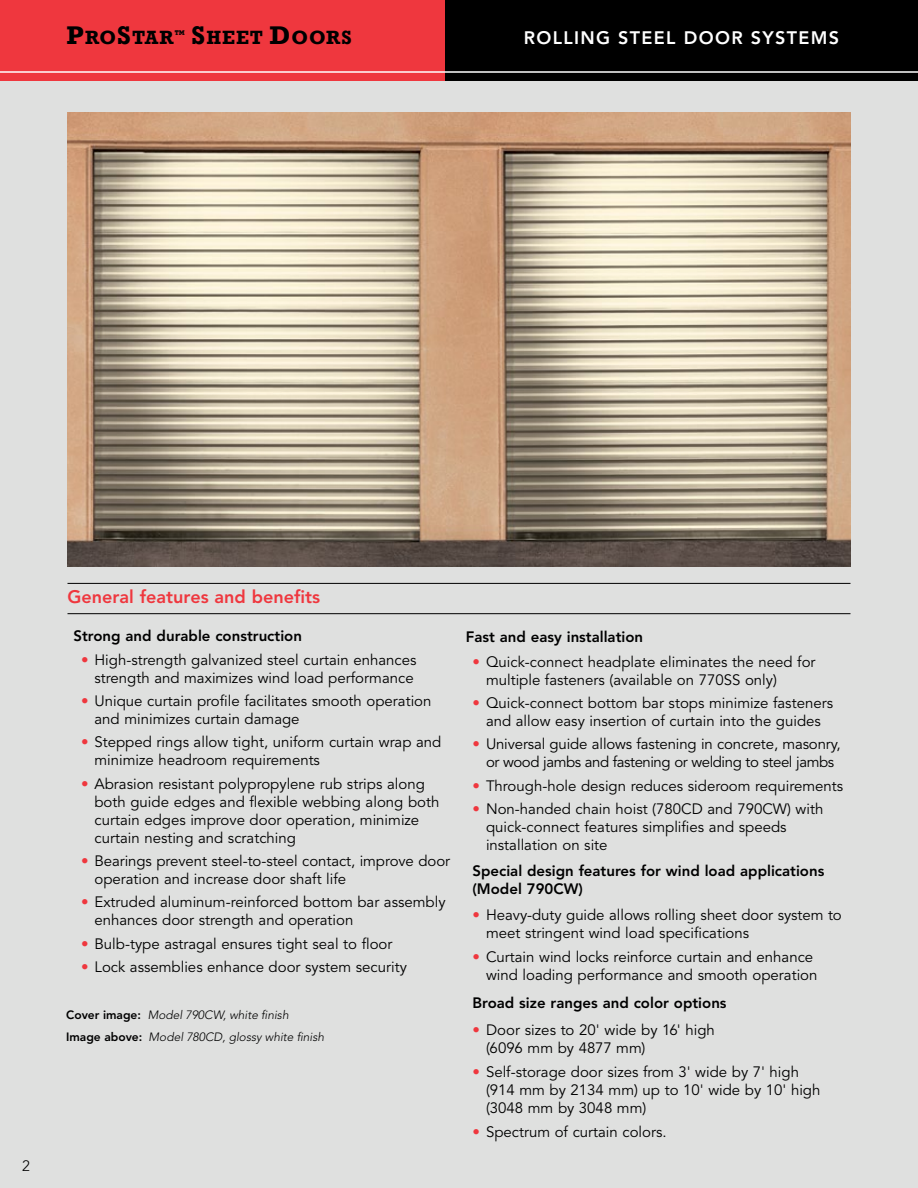
<style>
.page{position:relative;width:918px;height:1188px;background:#fff}
.page>*{position:absolute;margin:0;border:0;box-sizing:border-box;transform-origin:0 0}
.t1{font:800 18px "Avenir LT Std";color:#ef373e}
.t2{font:800 18px "Avenir LT Std";letter-spacing:.075em;color:#fff}
.t3{font:700 18px "Rockwell";letter-spacing:.05em;color:#000}
.t4{font:15px/18px "Avenir LT Std";color:#000}
.t5{font:800 15px/18px "Avenir LT Std";color:#000}
.t6{font:300 15px "Avenir LT Std";color:#000}
.t7{font:italic 300 12px/21.1px "Avenir LT Std";color:#000}
.s1{font-size:24px}
.s2{color:#ef373e}
.s3{font-weight:800;font-style:normal}
</style>
<div class="page">
<div style="left:0;top:55px;width:918px;height:1133px;background:#dfe0df"></div>
<img style="left:68px;top:112px;width:782px;height:454px">
<hr style="left:68px;top:583px;width:782px;height:1px;background:#000">
<hr style="left:68px;top:613px;width:782px;height:1px;background:#000">
<div style="left:0;top:0;width:918px;height:81px;background:#000"></div>
<div style="left:0;top:0;width:445px;height:81px;background:#ef373e"></div>
<hr style="left:0;top:71px;width:918px;height:2px;background:#fff">
<p class="t3" style="left:67px;top:26px;width:287px"><span class="s1">P</span>RO<span class="s1">S</span>TAR<sup>™</sup> <span class="s1">S</span>HEET <span class="s1">D</span>OORS</p>
<p class="t2" style="left:524px;top:27px;width:317px">ROLLING STEEL DOOR SYSTEMS</p>
<p class="t6" style="left:22px;top:1157px;width:9px">2</p>
<p class="t1" style="left:68px;top:586px;width:254px">General features and benefits</p>
<p class="t5" style="left:74px;top:627px;width:230px">Strong and durable construction</p>
<p class="t4" style="left:81px;top:651px;width:337px;text-align:right"><span class="s2">•</span> High-strength galvanized steel curtain enhances strength and maximizes wind load performance</p>
<p class="t4" style="left:94px;top:692px;width:339px;text-indent:-14px"><span class="s2">•</span> Unique curtain profile facilitates smooth operation and minimizes curtain damage</p>
<p class="t4" style="left:94px;top:734px;width:348px;text-indent:-14px"><span class="s2">•</span> Stepped rings allow tight, uniform curtain wrap and minimize headroom requirements</p>
<p class="t4" style="left:94px;top:775px;width:346px;text-indent:-14px"><span class="s2">•</span> Abrasion resistant polypropylene rub strips along both guide edges and flexible webbing along both curtain edges improve door operation, minimize curtain nesting and scratching</p>
<p class="t4" style="left:94px;top:852px;width:357px;text-indent:-14px"><span class="s2">•</span> Bearings prevent steel-to-steel contact, improve door operation and increase door shaft life</p>
<p class="t4" style="left:94px;top:894px;width:353px;text-indent:-14px"><span class="s2">•</span> Extruded aluminum-reinforced bottom bar assembly enhances door strength and operation</p>
<p class="t4" style="left:81px;top:935px;width:313px"><span class="s2">•</span> Bulb-type astragal ensures tight seal to floor</p>
<p class="t4" style="left:81px;top:958px;width:327px"><span class="s2">•</span> Lock assemblies enhance door system security</p>
<p class="t7" style="left:66px;top:1005px;width:260px"><span class="s3">Cover image:</span> Model 790CW, white finish<br><span class="s3">Image above:</span> Model 780CD, glossy white finish</p>
<p class="t5" style="left:466px;top:628px;width:179px">Fast and easy installation</p>
<p class="t4" style="left:486px;top:653px;width:331px;text-indent:-14px"><span class="s2">•</span> Quick-connect headplate eliminates the need for multiple fasteners (available on 770SS only)</p>
<p class="t4" style="left:472px;top:694px;width:362px;text-align:center"><span class="s2">•</span> Quick-connect bottom bar stops minimize fasteners and allow easy insertion of curtain into the guides</p>
<p class="t4" style="left:472px;top:736px;width:370px;text-align:center"><span class="s2">•</span> Universal guide allows fastening in concrete, masonry, or wood jambs and fastening or welding to steel jambs</p>
<p class="t4" style="left:472px;top:777px;width:372px"><span class="s2">•</span> Through-hole design reduces sideroom requirements</p>
<p class="t4" style="left:486px;top:800px;width:339px;text-indent:-14px"><span class="s2">•</span> Non-handed chain hoist (780CD and 790CW) with quick-connect features simplifies and speeds installation on site</p>
<p class="t5" style="left:472px;top:862px;width:353px">Special design features for wind load applications (Model 790CW)</p>
<p class="t4" style="left:486px;top:906px;width:357px;text-indent:-14px"><span class="s2">•</span> Heavy-duty guide allows rolling sheet door system to meet stringent wind load specifications</p>
<p class="t4" style="left:472px;top:948px;width:347px;text-align:right"><span class="s2">•</span> Curtain wind locks reinforce curtain and enhance wind loading performance and smooth operation</p>
<p class="t5" style="left:472px;top:993px;width:256px">Broad size ranges and color options</p>
<p class="t4" style="left:486px;top:1022px;width:230px;text-indent:-14px"><span class="s2">•</span> Door sizes to 20' wide by 16' high (6096 mm by 4877 mm)</p>
<p class="t4" style="left:486px;top:1063px;width:336px;text-indent:-14px"><span class="s2">•</span> Self-storage door sizes from 3' wide by 7' high (914 mm by 2134 mm) up to 10' wide by 10' high (3048 mm by 3048 mm)</p>
<p class="t4" style="left:472px;top:1123px;width:196px"><span class="s2">•</span> Spectrum of curtain colors.</p>
</div>
